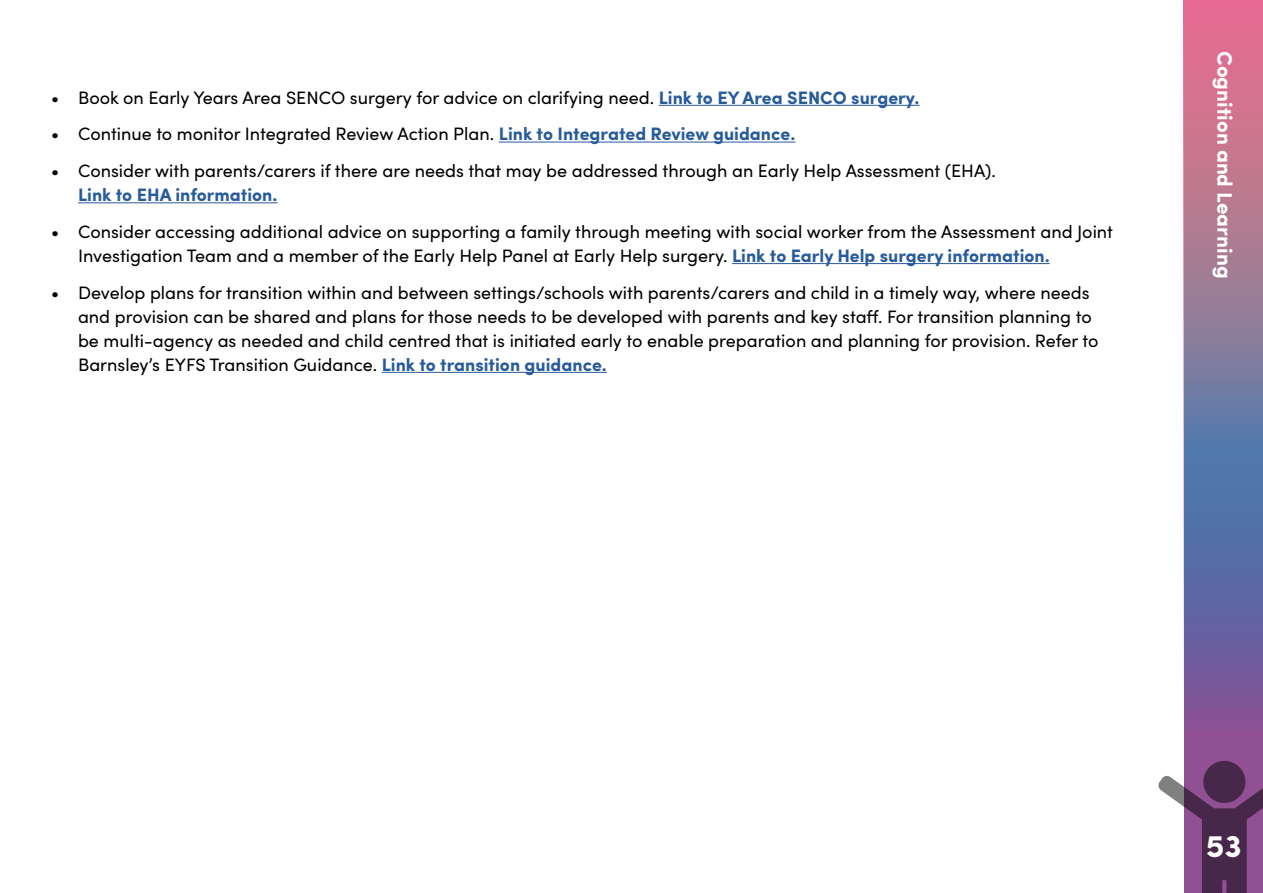
<style>
.page{position:relative;width:1263px;height:893px;background:#fff}
.page>*{position:absolute;margin:0;border:0;box-sizing:border-box;transform-origin:0 0}
.t1{font:700 31.5px "Sofia Pro";color:#fff}
.t2{font:700 21px "Sofia Pro";color:#fff}
.t3{font:18px/24px "Sofia Pro";color:#000}
.s1{font-weight:700;color:#275b9b}
</style>
<div class="page">
<div style="left:1184px;top:0;width:79px;height:893px;background:#915094"></div>
<div style="left:1203px;top:761px;width:42px;height:42px;background:#48284a;border-radius:50%"></div>
<svg style="left:1158px;top:776px;width:105px;height:117px"></svg>
<hr style="left:659px;top:105px;width:260px;height:1px;background:#275b9b">
<hr style="left:499px;top:142px;width:296px;height:1px;background:#275b9b">
<hr style="left:78px;top:202px;width:199px;height:1px;background:#275b9b">
<hr style="left:732px;top:263px;width:318px;height:1px;background:#275b9b">
<hr style="left:382px;top:372px;width:225px;height:1px;background:#275b9b">
<svg style="left:1184px;top:0;width:79px;height:715px;background:#8f719b"></svg>
<p class="t3" style="left:51px;top:84px;width:870px">• Book on Early Years Area SENCO surgery for advice on clarifying need. <span class="s1">Link to EY Area SENCO surgery.</span></p>
<p class="t3" style="left:51px;top:121px;width:746px">• Continue to monitor Integrated Review Action Plan. <span class="s1">Link to Integrated Review guidance.</span></p>
<p class="t3" style="left:78px;top:158px;width:919px;text-indent:-27px">• Consider with parents/carers if there are needs that may be addressed through an Early Help Assessment (EHA).<br><span class="s1">Link to EHA information.</span></p>
<p class="t3" style="left:78px;top:218px;width:1036px;text-indent:-27px">• Consider accessing additional advice on supporting a family through meeting with social worker from the Assessment and Joint<br>Investigation Team and a member of the Early Help Panel at Early Help surgery. <span class="s1">Link to Early Help surgery information.</span></p>
<p class="t3" style="left:78px;top:279px;width:1022px;text-indent:-27px">• Develop plans for transition within and between settings/schools with parents/carers and child in a timely way, where needs and provision can be shared and plans for those needs to be developed with parents and key staff. For transition planning to be multi-agency as needed and child centred that is initiated early to enable preparation and planning for provision. Refer to Barnsley’s EYFS Transition Guidance. <span class="s1">Link to transition guidance.</span></p>
<p class="t2" style="left:1241px;top:51px;width:229px;rotate:90deg">Cognition and Learning</p>
<h1 class="t1" style="left:1206px;top:822px;width:38px">53</h1>
</div>
